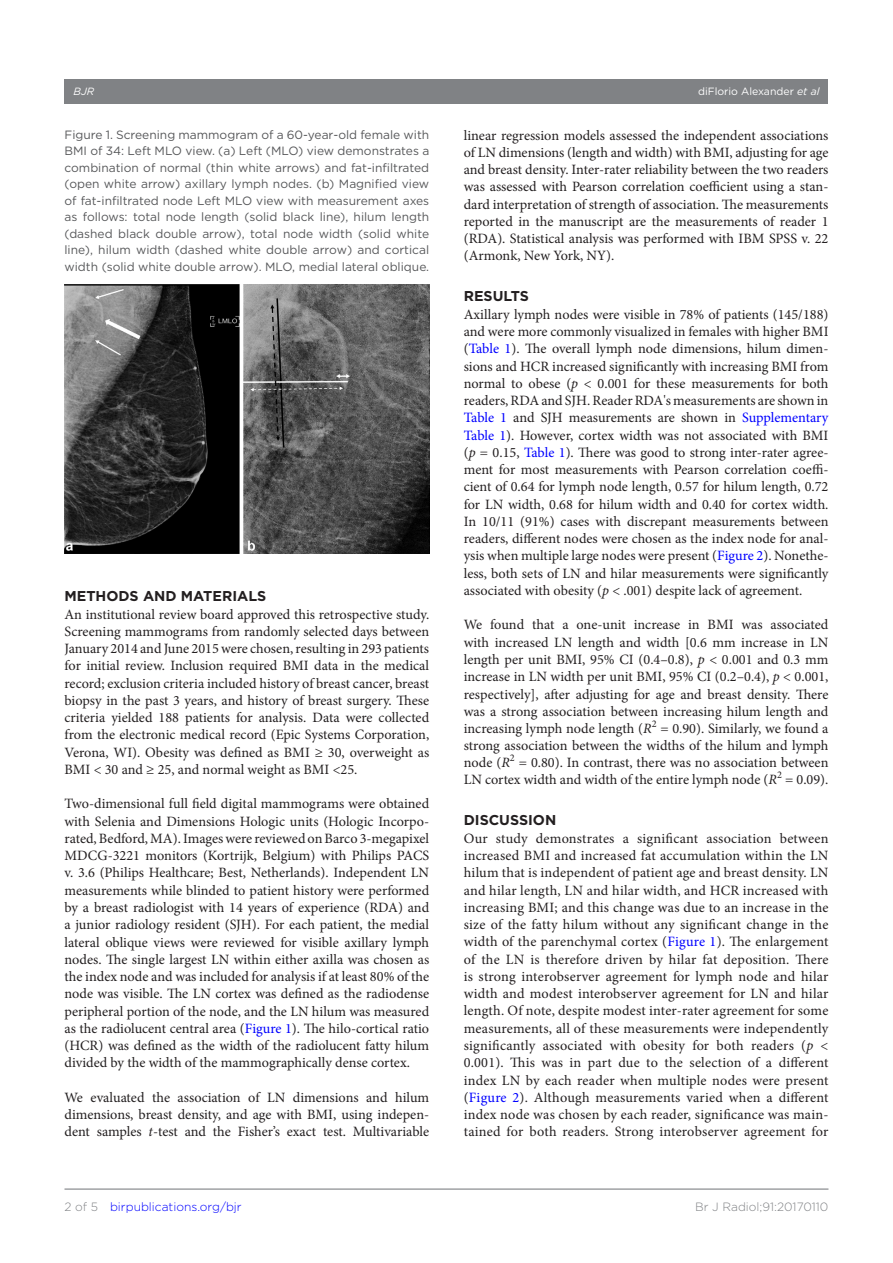
<style>
.page{position:relative;width:893px;height:1263px;background:#fff}
.page>*{position:absolute;margin:0;border:0;box-sizing:border-box;transform-origin:0 0}
.t1{font:14.25px/17.2px "Minion Pro";color:#231f20;text-align:justify}
.t2{font:700 14.25px "Gotham";color:#231f20}
.t3{font:12px/16.5px "Gotham";color:#57585a;text-align:justify}
.t4{font:300 12px "Gotham";color:#00f}
.t5{font:300 12px "Gotham";color:#808285}
.t6{font:10.5px "Gotham";color:#fff}
.t7{font:italic 10.5px "Gotham";color:#fff}
.s1{font-style:italic}
.s2{color:#00f}
.s3{color:#808285}
</style>
<div class="page">
<hr style="left:64px;top:1188px;width:764px;height:2px;background:#808285">
<div style="left:64px;top:79px;width:764px;height:24px;background:#808285"></div>
<img style="left:64px;top:285px;width:365px;height:268px">
<p class="t7" style="left:74px;top:85px;width:22px">BJR</p>
<p class="t6" style="left:698px;top:85px;width:123px">diFlorio Alexander <span class="s1">et al</span></p>
<p class="t3" style="left:64px;top:126px;width:366px">Figure 1. Screening mammogram of a 60-year-old female with BMI of 34: Left MLO view. (a) Left (MLO) view demonstrates a combination of normal (thin white arrows) and fat-infiltrated (open white arrow) axillary lymph nodes. (b) Magnified view of fat-infiltrated node Left MLO view with measurement axes as follows: total node length (solid black line), hilum length (dashed black double arrow), total node width (solid white line), hilum width (dashed white double arrow) and cortical width (solid white double arrow). MLO, medial lateral oblique.</p>
<p class="t2" style="left:64px;top:586px;width:203px">M ETHODS AND MATERIALS</p>
<p class="t1" style="left:64px;top:605px;width:366px">An institutional review board approved this retrospective study.<br>Screening mammograms from randomly selected days between January 2014 and June 2015 were chosen, resulting in 293 patients for initial review. Inclusion required BMI data in the medical record; exclusion criteria included history of breast cancer, breast biopsy in the past 3 years, and history of breast surgery. These criteria yielded 188 patients for analysis. Data were collected from the electronic medical record (Epic Systems Corporation, Verona, WI). Obesity was defined as BMI ≥ 30, overweight as BMI &lt; 30 and ≥ 25, and normal weight as BMI &lt;25.</p>
<p class="t1" style="left:64px;top:795px;width:366px">Two-dimensional full field digital mammograms were obtained with Selenia and Dimensions Hologic units (Hologic Incorpo&shy;rated, Bedford, MA). Images were reviewed on Barco 3-megapixel MDCG-3221 monitors (Kortrijk, Belgium) with Philips PACS v. 3.6 (Philips Healthcare; Best, Netherlands). Independent LN measurements while blinded to patient history were performed by a breast radiologist with 14 years of experience (RDA) and a junior radiology resident (SJH). For each patient, the medial lateral oblique views were reviewed for visible axillary lymph nodes. The single largest LN within either axilla was chosen as the index node and was included for analysis if at least 80% of the node was visible. The LN cortex was defined as the radiodense peripheral portion of the node, and the LN hilum was measured as the radiolucent central area (<span class="s2">Figure 1</span>). The hilo-cortical ratio (HCR) was defined as the width of the radiolucent fatty hilum divided by the width of the mammographically dense cortex.</p>
<p class="t1" style="left:64px;top:1089px;width:366px">We evaluated the association of LN dimensions and hilum dimensions, breast density, and age with BMI, using indepen&shy;dent samples <span class="s1">t</span>-test and the Fisher’s exact test. Multivariable</p>
<p class="t1" style="left:464px;top:126px;width:366px">linear regression models assessed the independent associations of LN dimensions (length and width) with BMI, adjusting for age and breast density. Inter-rater reliability between the two readers was assessed with Pearson correlation coefficient using a stan&shy;dard interpretation of strength of association. The measurements reported in the manuscript are the measurements of reader 1 (RDA). Statistical analysis was performed with IBM SPSS v. 22 (Armonk, New York, NY).</p>
<p class="t2" style="left:464px;top:286px;width:67px">RESULTS</p>
<p class="t1" style="left:464px;top:306px;width:366px">Axillary lymph nodes were visible in 78% of patients (145/188) and were more commonly visualized in females with higher BMI (<span class="s2">Table 1</span>). The overall lymph node dimensions, hilum dimen&shy;sions and HCR increased significantly with increasing BMI from normal to obese (<span class="s1">p</span> &lt; 0.001 for these measurements for both readers, RDA and SJH. Reader RDA's measurements are shown in <span class="s2">Table 1</span> and SJH measurements are shown in <span class="s2">Supplementary Table 1</span>). However, cortex width was not associated with BMI (<span class="s1">p</span> = 0.15, <span class="s2">Table 1</span>). There was good to strong inter-rater agree&shy;ment for most measurements with Pearson correlation coeffi&shy;cient of 0.64 for lymph node length, 0.57 for hilum length, 0.72 for LN width, 0.68 for hilum width and 0.40 for cortex width.<br>In 10/11 (91%) cases with discrepant measurements between readers, different nodes were chosen as the index node for anal&shy;ysis when multiple large nodes were present (<span class="s2">Figure 2</span>). Nonethe&shy;less, both sets of LN and hilar measurements were significantly associated with obesity (<span class="s1">p</span> &lt; .001) despite lack of agreement.</p>
<p class="t1" style="left:464px;top:616px;width:366px">We found that a one-unit increase in BMI was associated with increased LN length and width [0.6 mm increase in LN length per unit BMI, 95% CI (0.4–0.8), <span class="s1">p</span> &lt; 0.001 and 0.3 mm increase in LN width per unit BMI, 95% CI (0.2–0.4), <span class="s1">p</span> &lt; 0.001, respectively], after adjusting for age and breast density. There was a strong association between increasing hilum length and increasing lymph node length (<span class="s1">R</span><sup>2</sup> = 0.90). Similarly, we found a strong association between the widths of the hilum and lymph node (<span class="s1">R</span><sup>2</sup> = 0.80). In contrast, there was no association between LN cortex width and width of the entire lymph node (<span class="s1">R</span><sup>2</sup> = 0.09).</p>
<p class="t2" style="left:464px;top:810px;width:94px">DISCUSSION</p>
<p class="t1" style="left:464px;top:830px;width:366px">Our study demonstrates a significant association between increased BMI and increased fat accumulation within the LN hilum that is independent of patient age and breast density. LN and hilar length, LN and hilar width, and HCR increased with increasing BMI; and this change was due to an increase in the size of the fatty hilum without any significant change in the width of the parenchymal cortex (<span class="s2">Figure 1</span>). The enlargement of the LN is therefore driven by hilar fat deposition. There is strong interobserver agreement for lymph node and hilar width and modest interobserver agreement for LN and hilar length. Of note, despite modest inter-rater agreement for some measurements, all of these measurements were independently significantly associated with obesity for both readers (<span class="s1">p</span> &lt; 0.001). This was in part due to the selection of a different index LN by each reader when multiple nodes were present (<span class="s2">Figure 2</span>). Although measurements varied when a different index node was chosen by each reader, significance was main&shy;tained for both readers. Strong interobserver agreement for</p>
<p class="t4" style="left:64px;top:1199px;width:179px"><span class="s3">2 of 5</span> birpublications.org/bjr</p>
<p class="t5" style="left:695px;top:1199px;width:135px">Br J Radiol;91:20170110</p>
</div>
